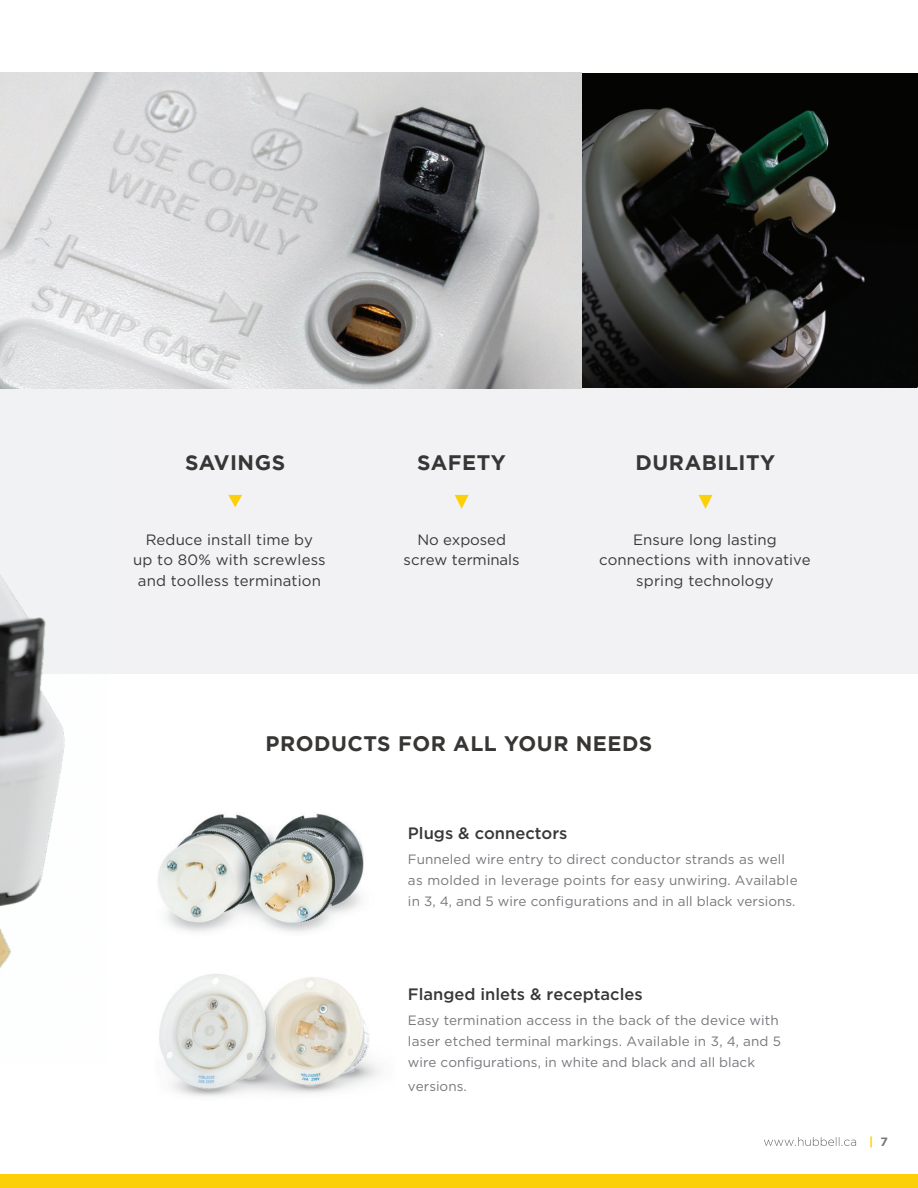
<style>
.page{position:relative;width:918px;height:1188px;background:#fff}
.page>*{position:absolute;margin:0;border:0;box-sizing:border-box;transform-origin:0 0}
.t1{font:700 21px "Gotham";letter-spacing:.025em;color:#373635}
.t2{font:500 16.5px "Gotham";color:#383839}
.t3{font:15px/20.4px "Gotham";letter-spacing:.01em;color:#383839;text-align:center}
.t4{font:13.5px/21px "Gotham";color:#79767c}
.t5{font:700 12px "Gotham";color:#fcd10d}
.s1{color:#75777b}
</style>
<div class="page">
<div style="left:0;top:338px;width:918px;height:336px;background:#f2f2f4"></div>
<img style="left:110px;top:73px;width:808px;height:315px">
<svg style="left:0;top:73px;width:581px;height:314px;background:#c1c1c1"></svg>
<svg style="left:455px;top:495px;width:14px;height:14px"></svg>
<svg style="left:228px;top:495px;width:14px;height:12px"></svg>
<svg style="left:699px;top:495px;width:13px;height:14px"></svg>
<img style="left:157px;top:813px;width:223px;height:284px">
<img style="left:157px;top:937px;width:223px;height:26px">
<svg style="left:764px;top:1137px;width:92px;height:9px"></svg>
<div style="left:0;top:1175px;width:918px;height:13px;background:#fcd008"></div>
<img style="left:0;top:328px;width:110px;height:641px">
<h1 class="t1" style="left:185px;top:450px;width:102px">SAVINGS</h1>
<h1 class="t1" style="left:417px;top:450px;width:90px">SAFETY</h1>
<h1 class="t1" style="left:636px;top:450px;width:141px">DURABILITY</h1>
<p class="t3" style="left:133px;top:530px;width:194px">Reduce install time by<br>up to 80% with screwless and toolless termination</p>
<p class="t3" style="left:599px;top:530px;width:213px">Ensure long lasting connections with innovative spring technology</p>
<p class="t3" style="left:404px;top:530px;width:118px;line-height:19.8px">No exposed screw terminals</p>
<h1 class="t1" style="left:265px;top:731px;width:388px">PRODUCTS FOR ALL YOUR NEEDS</h1>
<p class="t2" style="left:408px;top:824px;width:161px">Plugs &amp; connectors</p>
<p class="t4" style="left:408px;top:849px;width:391px">Funneled wire entry to direct conductor strands as well as molded in leverage points for easy unwiring. Available in 3, 4, and 5 wire configurations and in all black versions.</p>
<p class="t2" style="left:408px;top:984px;width:236px">Flanged inlets &amp; receptacles</p>
<p class="t4" style="left:408px;top:1009px;width:375px">Easy termination access in the back of the device with laser etched terminal markings. Available in 3, 4, and 5 wire configurations, in white and black and all black</p>
<p class="t4" style="left:408px;top:1075px;width:60px">versions.</p>
<p class="t5" style="left:869px;top:1135px;width:20px">| <span class="s1">7</span></p>
</div>
